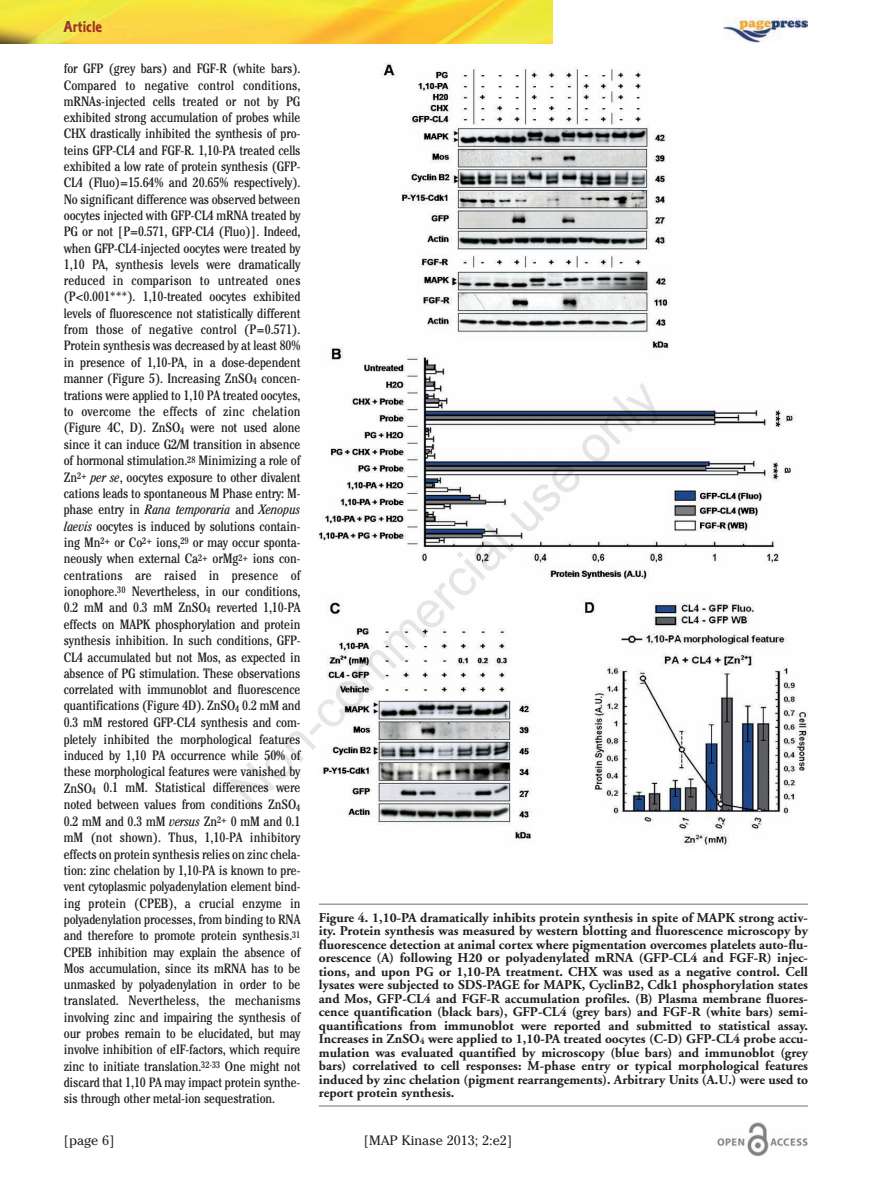
<style>
.page{position:relative;width:893px;height:1191px;background:#fff}
.page>*{position:absolute;margin:0;border:0;box-sizing:border-box;transform-origin:0 0}
.t1{font:51.45px "Arial";color:rgb(0 0 0/.1)}
.t2{font:16.5px "Corinthian Bold Condensed Plain";color:#a23228}
.t3{font:condensed 13.5px/16.4px "Cheltenham";letter-spacing:-.01em;color:#231f20;text-align:justify}
.t4{font:700 13.5px/13.5px "Adobe Garamond";color:#231f20;text-align:justify}
.t5{font:13.5px "Cheltenham";color:#231f20}
.s1{font-style:italic}
</style>
<div class="page">
<img style="left:0;top:0;width:553px;height:44px">
<img style="left:717px;top:1123px;width:91px;height:33px">
<img style="left:723px;top:17px;width:84px;height:26px">
<img style="left:319px;top:63px;width:489px;height:783px">
<hr style="left:319px;top:903px;width:489px;height:1px;background:#6c6d70">
<hr style="left:319px;top:1105px;width:489px;height:1px;background:#6c6d70">
<p class="t2" style="left:63px;top:21px;width:40px">Article</p>
<p class="t3" style="left:64px;top:62px;width:238px">for GFP (grey bars) and FGF-R (white bars).<br>Compared to negative control conditions, mRNAs-injected cells treated or not by PG exhibited strong accumulation of probes while CHX drastically inhibited the synthesis of pro&shy;teins GFP-CL4 and FGF-R. 1,10-PA treated cells exhibited a low rate of protein synthesis (GFP-CL4 (Fluo)=15.64% and 20.65% respectively).<br>No significant difference was observed between oocytes injected with GFP-CL4 mRNA treated by PG or not [P=0.571, GFP-CL4 (Fluo)]. Indeed, when GFP-CL4-injected oocytes were treated by 1,10 PA, synthesis levels were dramatically reduced in comparison to untreated ones (P&lt;0.001***). 1,10-treated oocytes exhibited levels of fluorescence not statistically different from those of negative control (P=0.571).<br>Protein synthesis was decreased by at least 80% in presence of 1,10-PA, in a dose-dependent manner (Figure 5). Increasing ZnSO<sub>4</sub> concen&shy;trations were applied to 1,10 PA treated oocytes, to overcome the effects of zinc chelation (Figure 4C, D). ZnSO<sub>4</sub> were not used alone since it can induce G2/M transition in absence of hormonal stimulation.<sup>28</sup> Minimizing a role of Zn<sup>2+</sup> <span class="s1">per se</span>, oocytes exposure to other divalent cations leads to spontaneous M Phase entry: M&shy;phase entry in <span class="s1">Rana temporaria</span> and <span class="s1">Xenopus laevis</span> oocytes is induced by solutions contain&shy;ing Mn<sup>2+</sup> or Co<sup>2+</sup> ions,<sup>29</sup> or may occur sponta&shy;neously when external Ca<sup>2+</sup> orMg<sup>2+</sup> ions con&shy;centrations are raised in presence of ionophore.<sup>30</sup> Nevertheless, in our conditions, 0.2 mM and 0.3 mM ZnSO<sub>4</sub> reverted 1,10-PA effects on MAPK phosphorylation and protein synthesis inhibition. In such conditions, GFP-CL4 accumulated but not Mos, as expected in absence of PG stimulation. These observations correlated with immunoblot and fluorescence quantifications (Figure 4D). ZnSO<sub>4</sub> 0.2 mM and 0.3 mM restored GFP-CL4 synthesis and com&shy;pletely inhibited the morphological features induced by 1,10 PA occurrence while 50% of these morphological features were vanished by ZnSO<sub>4</sub> 0.1 mM. Statistical differences were noted between values from conditions ZnSO<sub>4<br></sub>0.2 mM and 0.3 mM <span class="s1">versus</span> Zn<sup>2+</sup> 0 mM and 0.1 mM (not shown). Thus, 1,10-PA inhibitory effects on protein synthesis relies on zinc chela&shy;tion: zinc chelation by 1,10-PA is known to pre&shy;vent cytoplasmic polyadenylation element bind&shy;ing protein (CPEB), a crucial enzyme in polyadenylation processes, from binding to RNA and therefore to promote protein synthesis.<sup>31<br></sup>CPEB inhibition may explain the absence of Mos accumulation, since its mRNA has to be unmasked by polyadenylation in order to be translated. Nevertheless, the mechanisms involving zinc and impairing the synthesis of our probes remain to be elucidated, but may involve inhibition of eIF-factors, which require zinc to initiate translation.<sup>32-33</sup> One might not discard that 1,10 PA may impact protein synthe&shy;sis through other metal-ion sequestration.</p>
<h1 class="t1" style="left:215px;top:774px;width:581px;rotate:-45deg">Non-commercial use only</h1>
<p class="t4" style="left:319px;top:911px;width:491px">Figure 4. 1,10-PA dramatically inhibits protein synthesis in spite of MAPK strong activ&shy;ity. Protein synthesis was measured by western blotting and fluorescence microscopy by fluorescence detection at animal cortex where pigmentation overcomes platelets auto-flu&shy;orescence (A) following H20 or polyadenylated mRNA (GFP-CL4 and FGF-R) injec&shy;tions, and upon PG or 1,10-PA treatment. CHX was used as a negative control. Cell lysates were subjected to SDS-PAGE for MAPK, CyclinB2, Cdk1 phosphorylation states and Mos, GFP-CL4 and FGF-R accumulation profiles. (B) Plasma membrane fluores&shy;cence quantification (black bars), GFP-CL4 (grey bars) and FGF-R (white bars) semi&shy;quantifications from immunoblot were reported and submitted to statistical assay.<br>Increases in ZnSO<sub>4</sub> were applied to 1,10-PA treated oocytes (C-D) GFP-CL4 probe accu&shy;mulation was evaluated quantified by microscopy (blue bars) and immunoblot (grey bars) correlatived to cell responses: M-phase entry or typical morphological features induced by zinc chelation (pigment rearrangements). Arbitrary Units (A.U.) were used to report protein synthesis.</p>
<p class="t5" style="left:64px;top:1132px;width:52px">[page 6]</p>
<p class="t5" style="left:364px;top:1132px;width:150px">[MAP Kinase 2013; 2:e2]</p>
</div>
